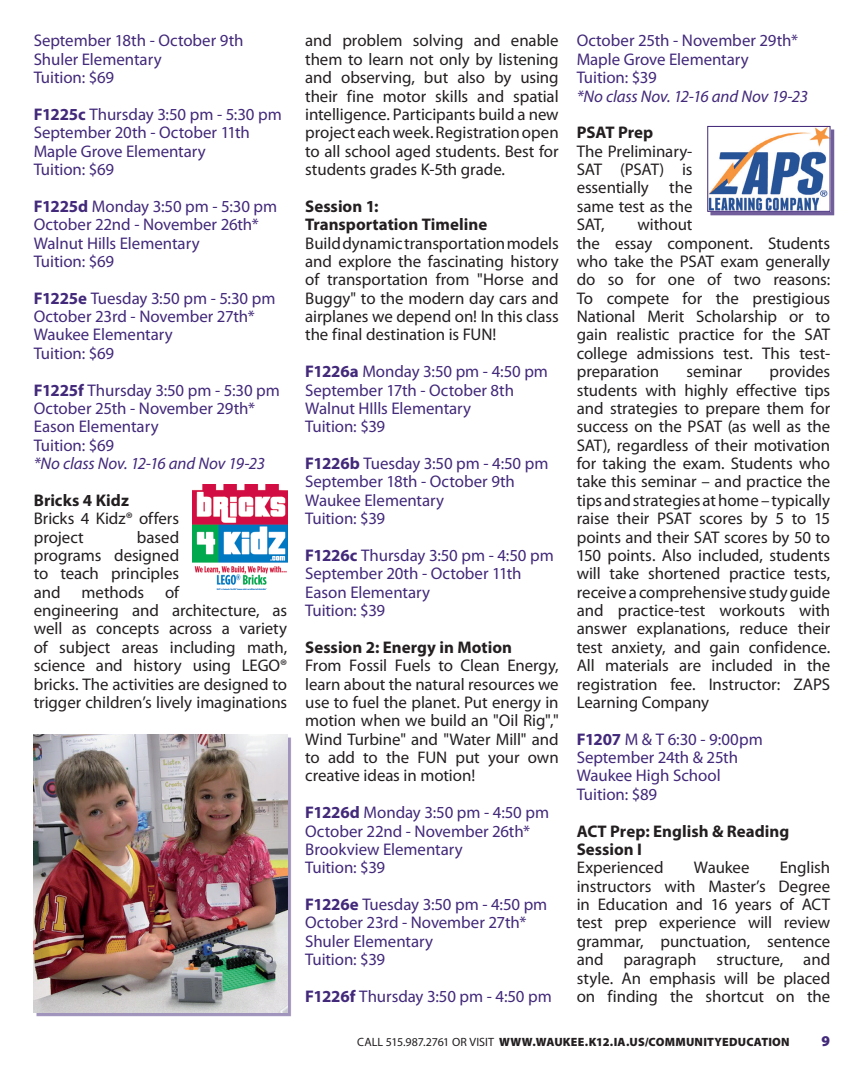
<style>
.page{position:relative;width:864px;height:1080px;background:#fff}
.page>*{position:absolute;margin:0;border:0;box-sizing:border-box;transform-origin:0 0}
.t1{font:16.8px/18.5px "Myriad Pro";letter-spacing:-.005em;color:#231f20;text-align:justify}
.t2{font:16.8px/18.5px "Myriad Pro";color:#42297a}
.t3{font:700 16.8px/18.3px "Myriad Pro";color:#231f20}
.t4{font:italic 16.8px "Myriad Pro";letter-spacing:-.01em;color:#42297a}
.t5{font:900 15px "Myriad Pro";color:#42297a}
.t6{font:900 12px "Myriad Pro";letter-spacing:.015em;color:#231f20}
.t7{font:12px "Myriad Pro";letter-spacing:.005em;color:#231f20}
.s1{font-weight:700}
.s2{font-weight:900}
</style>
<div class="page">
<img style="left:193px;top:484px;width:94px;height:106px">
<div style="left:709px;top:128px;width:126px;height:89px;background:#42297a;opacity:.5"></div>
<div style="left:708px;top:126px;width:122px;height:86px;border:1px solid #42297a"></div>
<div style="left:35px;top:736px;width:258px;height:282px;background:#42297a;opacity:.5"></div>
<img style="left:34px;top:734px;width:253px;height:278px">
<p class="t2" style="left:34px;top:31px;width:211px">September 18th - October 9th<br>Shuler Elementary<br>Tuition: $69</p>
<p class="t2" style="left:34px;top:105px;width:250px"><span class="s1">F1225c</span> Thursday 3:50 pm - 5:30 pm<br>September 20th - October 11th<br>Maple Grove Elementary<br>Tuition: $69</p>
<p class="t2" style="left:34px;top:197px;width:245px"><span class="s1">F1225d</span> Monday 3:50 pm - 5:30 pm<br>October 22nd - November 26th*<br>Walnut Hills Elementary<br>Tuition: $69</p>
<p class="t2" style="left:34px;top:289px;width:243px"><span class="s1">F1225e</span> Tuesday 3:50 pm - 5:30 pm<br>October 23rd - N ovember 27th*<br>Waukee Elementary<br>Tuition: $69</p>
<p class="t2" style="left:34px;top:380px;width:248px"><span class="s1">F1225f</span> Thursday 3:50 pm - 5:30 pm<br>October 25th - N ovember 29th*<br>Eason Elementary<br>Tuition: $69</p>
<p class="t4" style="left:34px;top:453px;width:233px">*No class Nov. 12-16 and Nov 19-23</p>
<p class="t3" style="left:34px;top:490px;width:97px">Bricks 4 Kidz</p>
<p class="t1" style="left:34px;top:509px;width:147px">Bricks 4 Kidz® offers project</p>
<p class="t1" style="left:34px;top:527px;width:255px;text-align:left;text-indent:103px">based<br>programs designed<br>to teach principles<br>and methods of<br>engineering and architecture, as well as concepts across a variety of subject areas including math, science and history using LEGO</p>
<p class="t1" style="left:34px;top:656px;width:255px;text-indent:246px">® bricks. The activities are designed to trigger children’s lively imaginations</p>
<p class="t1" style="left:305px;top:31px;width:255px">and problem solving and enable them to learn not only by listening and observing, but also by using their fine motor skills and spatial intelligence. Participants build a new project each week. Registration open to all school aged students. Best for students grades K-5th grade.</p>
<p class="t3" style="left:305px;top:196px;width:183px">Session 1:<br>Transportation Timeline</p>
<p class="t1" style="left:305px;top:233px;width:255px">Build dynamic transportation models and explore the fascinating history of transportation from "Horse and Buggy" to the modern day cars and airplanes we depend on! In this class the final destination is FUN !</p>
<p class="t2" style="left:305px;top:362px;width:244px"><span class="s1">F1226a</span> Monday 3:50 pm - 4:50 pm<br>September 17th - October 8th<br>Walnut HIlls Elementary<br>Tuition: $39</p>
<p class="t2" style="left:305px;top:454px;width:245px"><span class="s1">F1226b</span> Tuesday 3:50 pm - 4:50 pm<br>September 18th - October 9th<br>Waukee Elementary<br>Tuition: $39</p>
<p class="t2" style="left:305px;top:546px;width:250px"><span class="s1">F1226c</span> Thursday 3:50 pm - 4:50 pm<br>September 20th - October 11th<br>Eason Elementary<br>Tuition: $39</p>
<p class="t3" style="left:305px;top:637px;width:208px">Session 2: Energy in Motion</p>
<p class="t1" style="left:305px;top:656px;width:255px">From Fossil Fuels to Clean Energy, learn about the natural resources we use to fuel the planet. Put energy in motion when we build an "Oil Rig"," Wind Turbine" and "Water Mill" and to add to the FUN put your own creative ideas in motion!</p>
<p class="t2" style="left:305px;top:803px;width:245px"><span class="s1">F1226d</span> Monday 3:50 pm - 4:50 pm<br>October 22nd - November 26th*<br>Brookview Elementary<br>Tuition: $39</p>
<p class="t2" style="left:305px;top:895px;width:244px"><span class="s1">F1226e</span> Tuesday 3:50 pm - 4:50 pm<br>October 23rd - N ovember 27th*<br>Shuler Elementary<br>Tuition: $39</p>
<p class="t2" style="left:305px;top:987px;width:248px"><span class="s1">F1226f</span> Thursday 3:50 pm - 4:50 pm</p>
<p class="t2" style="left:577px;top:31px;width:223px">October 25th - N ovember 29th*<br>Maple Grove Elementary<br>Tuition: $39</p>
<p class="t4" style="left:577px;top:86px;width:233px">*No class Nov. 12-16 and Nov 19-23</p>
<p class="t3" style="left:577px;top:123px;width:78px">PSAT Prep</p>
<p class="t1" style="left:577px;top:142px;width:117px">The Preliminary-<br>SAT</p>
<p class="t1" style="left:577px;top:160px;width:117px;text-indent:43px">(PSAT) is essentially the same test as the SAT,</p>
<p class="t1" style="left:577px;top:215px;width:255px;text-align:left;text-indent:61px">without<br>the essay component. Students who take the PSAT exam generally do so for one of two reasons:<br>To compete for the prestigious<br>National Merit Scholarship or to gain realistic practice for the SAT college admissions test. This test&shy;preparation</p>
<p class="t1" style="left:577px;top:362px;width:255px;text-indent:193px">provides students with highly effective tips and strategies to prepare them for success on the PSAT (as well as the SAT), regardless of their motivation for taking the exam. Students who take this seminar – and practice the tips and strategies at home – typically raise their PSAT scores by 5 to 15 points and their SAT scores by 50 to 150 points. Also included, students will take shortened practice tests, receive a comprehensive study guide and practice-test workouts with answer explanations, reduce their test anxiety, and gain confidence.<br>All materials are included in the registration fee. Instructor: ZAPS Learning Company</p>
<p class="t2" style="left:577px;top:730px;width:187px"><span class="s1">F1207</span> M &amp; T 6:30 - 9:00pm<br>September 24th &amp; 25th<br>Waukee High School<br>Tuition: $89</p>
<p class="t3" style="left:577px;top:821px;width:214px">ACT Prep: English &amp; Reading<br>Session I</p>
<p class="t1" style="left:577px;top:858px;width:88px">Experienced</p>
<p class="t1" style="left:694px;top:858px;width:57px">Waukee</p>
<p class="t1" style="left:687px;top:362px;width:57px">seminar</p>
<p class="t1" style="left:577px;top:858px;width:255px;text-indent:203px">English instructors with Master’s Degree in Education and 16 years of ACT test prep experience will review grammar, punctuation, sentence and paragraph structure, and style. An emphasis will be placed on finding the shortcut on the</p>
<p class="t7" style="left:357px;top:1035px;width:154px">call 515.987.2761 or visit <span class="s2">WWW</span></p>
<p class="t6" style="left:532px;top:1034px;width:259px">.WAUKEE.K12.IA.US/COMMUNITYEDUCATION</p>
<p class="t5" style="left:822px;top:1031px;width:10px">9</p>
</div>
